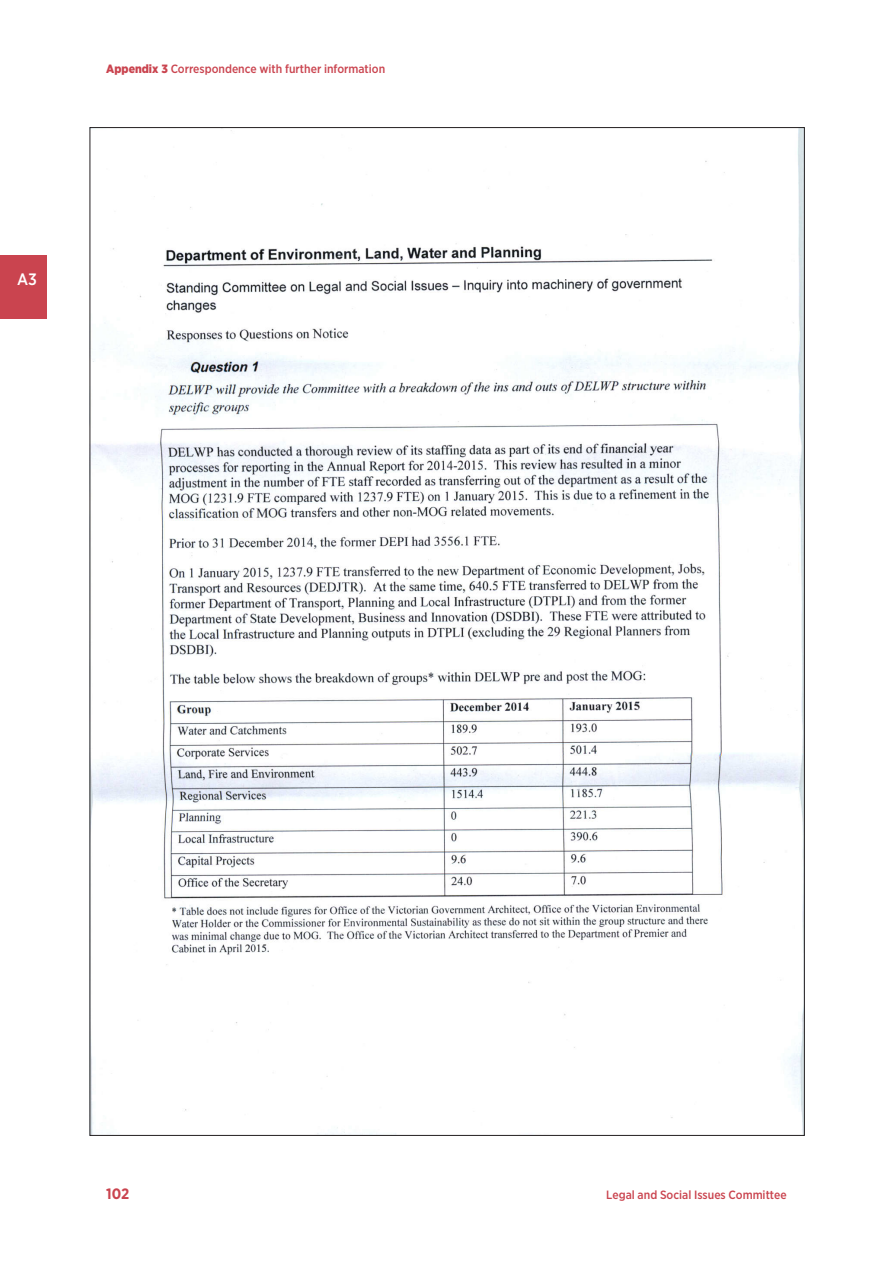
<style>
.page{position:relative;width:893px;height:1263px;background:#fff}
.page>*{position:absolute;margin:0;border:0;box-sizing:border-box;transform-origin:0 0}
.t1{font:500 16.5px "Gotham Narrow";color:#fff}
.t2{font:700 15px "Gotham Narrow";color:#ca444f}
.t3{font:500 12px "Gotham Narrow";color:#ca444f}
.s1{font-weight:900}
</style>
<div class="page">
<div style="left:0;top:255px;width:47px;height:64px;background:#ca444f"></div>
<img style="left:92px;top:129px;width:711px;height:1005px">
<p class="t3" style="left:106px;top:62px;width:280px"><span class="s1">Appendix 3</span> Correspondence with further information</p>
<h1 class="t1" style="left:17px;top:269px;width:21px">A3</h1>
<p class="t2" style="left:106px;top:1184px;width:25px">102</p>
<p class="t3" style="left:606px;top:1187px;width:182px">Legal and Social Issues Committee</p>
</div>
